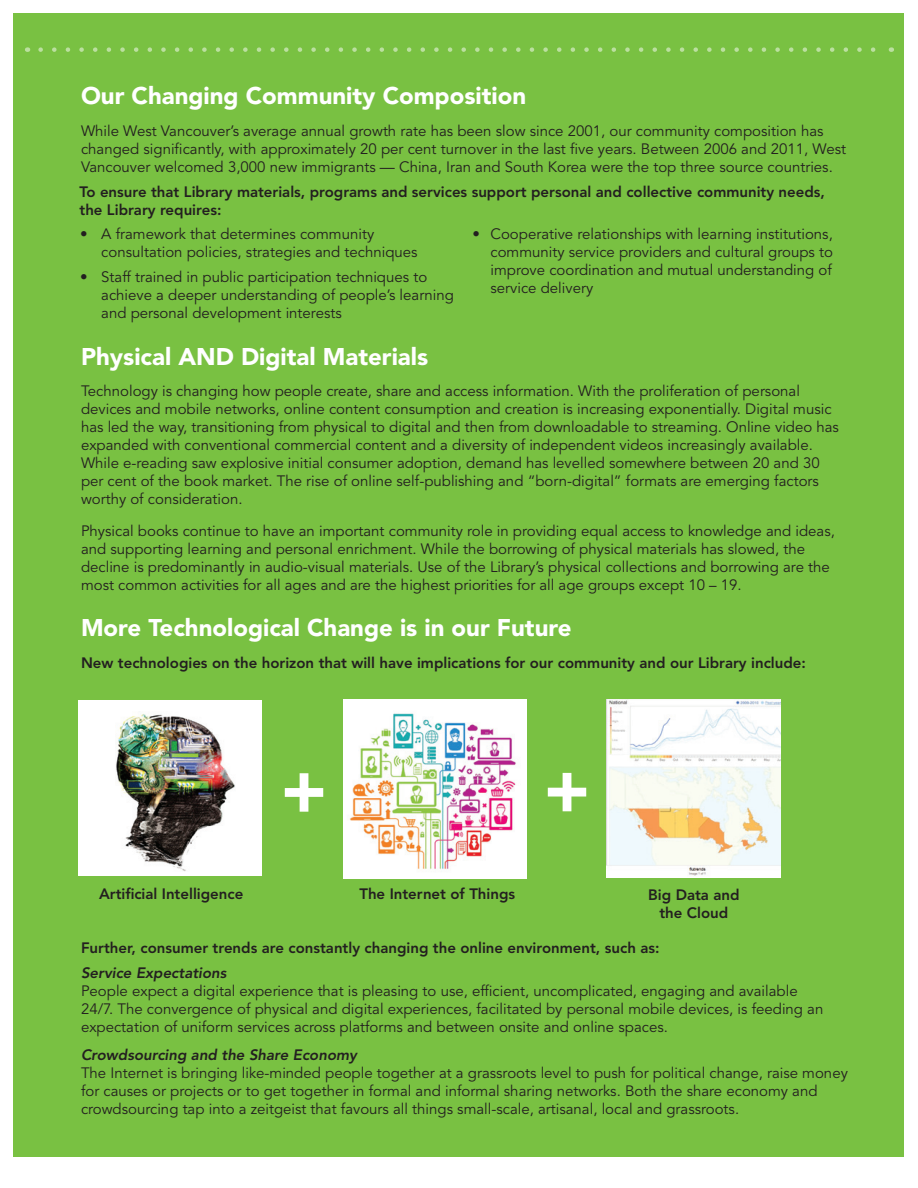
<style>
.page{position:relative;width:918px;height:1188px;background:#fff}
.page>*{position:absolute;margin:0;border:0;box-sizing:border-box;transform-origin:0 0}
.t1{font:900 70.2px "Avenir LT Std";color:#fff}
.t2{font:900 24px "Avenir LT Std";color:#fff}
.t3{font:15px/18px "Avenir LT Std";color:#231f20}
.t4{font:800 15px/18px "Avenir LT Std";color:#231f20}
.t5{font:italic 800 15px "Avenir LT Std";color:#231f20}
</style>
<div class="page">
<div style="left:14px;top:14px;width:890px;height:1143px;background:#79c142"></div>
<svg style="left:41px;top:47px;width:835px;height:5px"></svg>
<div style="left:79px;top:700px;width:183px;height:176px;background:#fff"></div>
<img style="left:116px;top:714px;width:119px;height:157px">
<img style="left:343px;top:699px;width:183px;height:179px">
<img style="left:607px;top:699px;width:173px;height:178px">
<h2 class="t2" style="left:81px;top:81px;width:447px">Our Changing Community Composition</h2>
<p class="t3" style="left:81px;top:122px;width:767px">While West Vancouver’s average annual growth rate has been slow since 2001, our community composition has changed significantly, with approximately 20 per cent turnover in the last five years. Between 2006 and 2011, West<br>Vancouver welcomed 3,000 new immigrants — China, Iran and South Korea were the top three source countries.</p>
<p class="t4" style="left:80px;top:182px;width:747px">To ensure that Library materials, programs and services support personal and collective community needs, the Library requires:</p>
<p class="t3" style="left:101px;top:226px;width:318px;text-indent:-21px">• A framework that determines community consultation policies, strategies and techniques</p>
<p class="t3" style="left:101px;top:268px;width:354px;text-indent:-21px">• Staff trained in public participation techniques to achieve a deeper understanding of people’s learning and personal development interests</p>
<h2 class="t2" style="left:81px;top:342px;width:349px">Physical AND Digital Materials</h2>
<p class="t3" style="left:81px;top:382px;width:760px">Technology is changing how people create, share and access information. With the proliferation of personal devices and mobile networks, online content consumption and creation is increasing exponentially. Digital music has led the way, transitioning from physical to digital and then from downloadable to streaming. Online video has expanded with conventional commercial content and a diversity of independent videos increasingly available.<br>While e-reading saw explosive initial consumer adoption, demand has levelled somewhere between 20 and 30 per cent of the book market. The rise of online self-publishing and “born-digital” formats are emerging factors worthy of consideration.</p>
<p class="t3" style="left:81px;top:522px;width:755px">Physical books continue to have an important community role in providing equal access to knowledge and ideas, and supporting learning and personal enrichment. While the borrowing of physical materials has slowed, the decline is predominantly in audio-visual materials. Use of the Library’s physical collections and borrowing are the most common activities for all ages and are the highest priorities for all age groups except 10 – 19.</p>
<h2 class="t2" style="left:81px;top:613px;width:492px">More Technological Change is in our Future</h2>
<p class="t4" style="left:81px;top:653px;width:726px">New technologies on the horizon that will have implications for our community and our Library include:</p>
<p class="t3" style="left:490px;top:225px;width:344px;text-align:justify;text-indent:-18px">• Cooperative relationships with learning institutions, community service providers and cultural groups to improve coordination and mutual understanding of service delivery</p>
<h1 class="t1" style="left:281px;top:747px;width:48px">+</h1>
<h1 class="t1" style="left:544px;top:746px;width:48px">+</h1>
<p class="t4" style="left:99px;top:885px;width:146px">Artificial Intelligence</p>
<p class="t4" style="left:359px;top:885px;width:157px">The Internet of Things</p>
<p class="t4" style="left:648px;top:885px;width:93px;text-align:center">Big Data and the Cloud</p>
<p class="t4" style="left:81px;top:939px;width:580px">Further, consumer trends are constantly changing the online environment, such as:</p>
<p class="t5" style="left:81px;top:964px;width:147px">Service Expectations</p>
<p class="t3" style="left:81px;top:982px;width:744px">People expect a digital experience that is pleasing to use, efficient, uncomplicated, engaging and available<br>24/7. The convergence of physical and digital experiences, facilitated by personal mobile devices, is feeding an expectation of uniform services across platforms and between onsite and online spaces.</p>
<p class="t5" style="left:81px;top:1046px;width:278px">Crowdsourcing and the Share Economy</p>
<p class="t3" style="left:81px;top:1065px;width:768px">The Internet is bringing like-minded people together at a grassroots level to push for political change, raise money for causes or projects or to get together in formal and informal sharing networks. Both the share economy and crowdsourcing tap into a zeitgeist that favours all things small-scale, artisanal, local and grassroots.</p>
</div>
